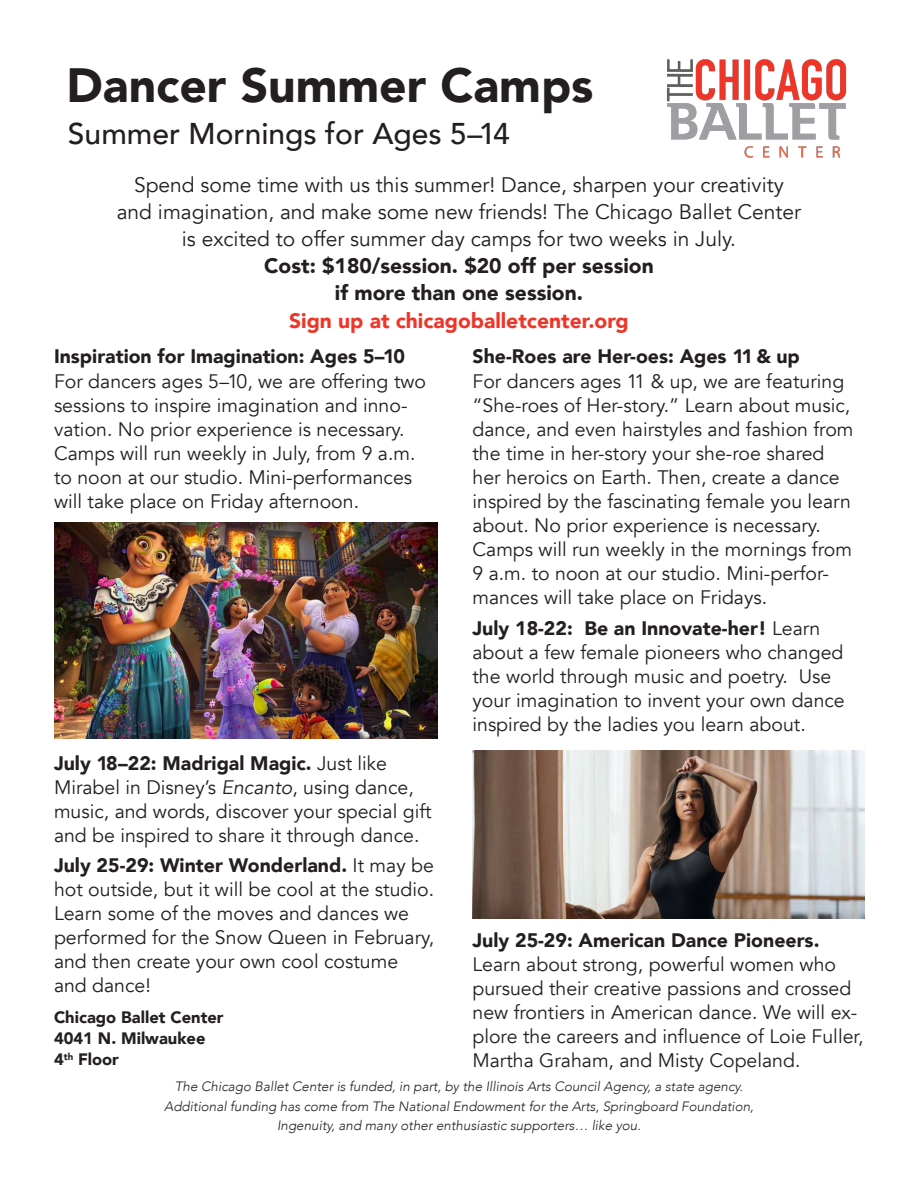
<style>
.page{position:relative;width:918px;height:1188px;background:#fff}
.page>*{position:absolute;margin:0;border:0;box-sizing:border-box;transform-origin:0 0}
.t1{font:900 48px "Avenir";color:#231f20}
.t2{font:500 30px "Avenir";color:#231f20}
.t3{font:21px/27px "Avenir";color:#231f20;text-align:center}
.t4{font:900 21px "Avenir";color:#ee3528}
.t5{font:19.5px/24px "Avenir";color:#231f20}
.t6{font:900 19.5px "Avenir";color:#231f20}
.t7{font:900 16.5px/21px "Avenir";color:#231f20}
.t8{font:italic 300 13.5px/19.5px "Avenir";color:#231f20;text-align:center}
.s1{font-weight:900}
.s2{font-style:italic}
</style>
<div class="page">
<img style="left:666px;top:59px;width:181px;height:99px">
<img style="left:54px;top:523px;width:383px;height:215px">
<img style="left:472px;top:750px;width:392px;height:169px">
<p class="t1" style="left:66px;top:44px;width:528px">Dancer Summer Camps</p>
<p class="t2" style="left:68px;top:108px;width:443px">Summer Mornings for Ages 5–14</p>
<p class="t3" style="left:117px;top:171px;width:686px">Spend some time with us this summer! Dance, sharpen your creativity and imagination, and make some new friends! The Chicago Ballet Center is excited to offer summer day camps for two weeks in July.<br><span class="s1">Cost: $180/session. $20 off per session<br>if more than one session.</span></p>
<p class="t4" style="left:289px;top:303px;width:341px">Sign up at chicagoballetcenter.org</p>
<p class="t6" style="left:54px;top:339px;width:353px">Inspiration for Imagination: Ages 5–10</p>
<p class="t5" style="left:54px;top:370px;width:374px">For dancers ages 5–10, we are offering two sessions to inspire imagination and inno&shy;vation. No prior experience is necessary.<br>Camps will run weekly in July, from 9 a.m. to noon at our studio. Mini-performances will take place on Friday afternoon.</p>
<p class="t6" style="left:472px;top:339px;width:329px">She-Roes are Her-oes: Ages 11 &amp; up</p>
<p class="t5" style="left:472px;top:370px;width:383px">For dancers ages 11 &amp; up, we are featuring “She-roes of Her-story.” Learn about music, dance, and even hairstyles and fashion from the time in her-story your she-roe shared her heroics on Earth. Then, create a dance inspired by the fascinating female you learn about. No prior experience is necessary.<br>Camps will run weekly in the mornings from 9 a.m. to noon at our studio. Mini-perfor&shy;mances will take place on Fridays.</p>
<p class="t5" style="left:472px;top:616px;width:374px"><span class="s1">July 18-22: Be an Innovate-her!</span> Learn about a few female pioneers who changed the world through music and poetry. Use your imagination to invent your own dance inspired by the ladies you learn about.</p>
<p class="t5" style="left:54px;top:751px;width:379px"><span class="s1">July 18–22: Madrigal Magic.</span> Just like Mirabel in Disney’s <span class="s2">Encanto</span>, using dance, music, and words, discover your special gift and be inspired to share it through dance.</p>
<p class="t5" style="left:54px;top:854px;width:382px"><span class="s1">July 25-29: Winter Wonderland.</span> It may be hot outside, but it will be cool at the studio.<br>Learn some of the moves and dances we performed for the Snow Queen in February, and then create your own cool costume and dance!</p>
<p class="t5" style="left:472px;top:928px;width:393px"><span class="s1">July 25-29: American Dance Pioneers.<br></span>Learn about strong, powerful women who pursued their creative passions and crossed new frontiers in American dance. We will ex&shy;plore the careers and influence of Loie Fuller, Martha Graham, and Misty Copeland.</p>
<p class="t8" style="left:164px;top:1077px;width:591px">The Chicago Ballet Center is funded, in part, by the Illinois Arts Council Agency, a state agency.<br>Additional funding has come from The National Endowment for the Arts, Springboard Foundation,<br>Ingenuity, and many other enthusiastic supporters… like you.</p>
<p class="t7" style="left:54px;top:1007px;width:171px">Chicago Ballet Center<br>4041 N. Milwaukee<br>4<sup>th</sup> Floor</p>
</div>
